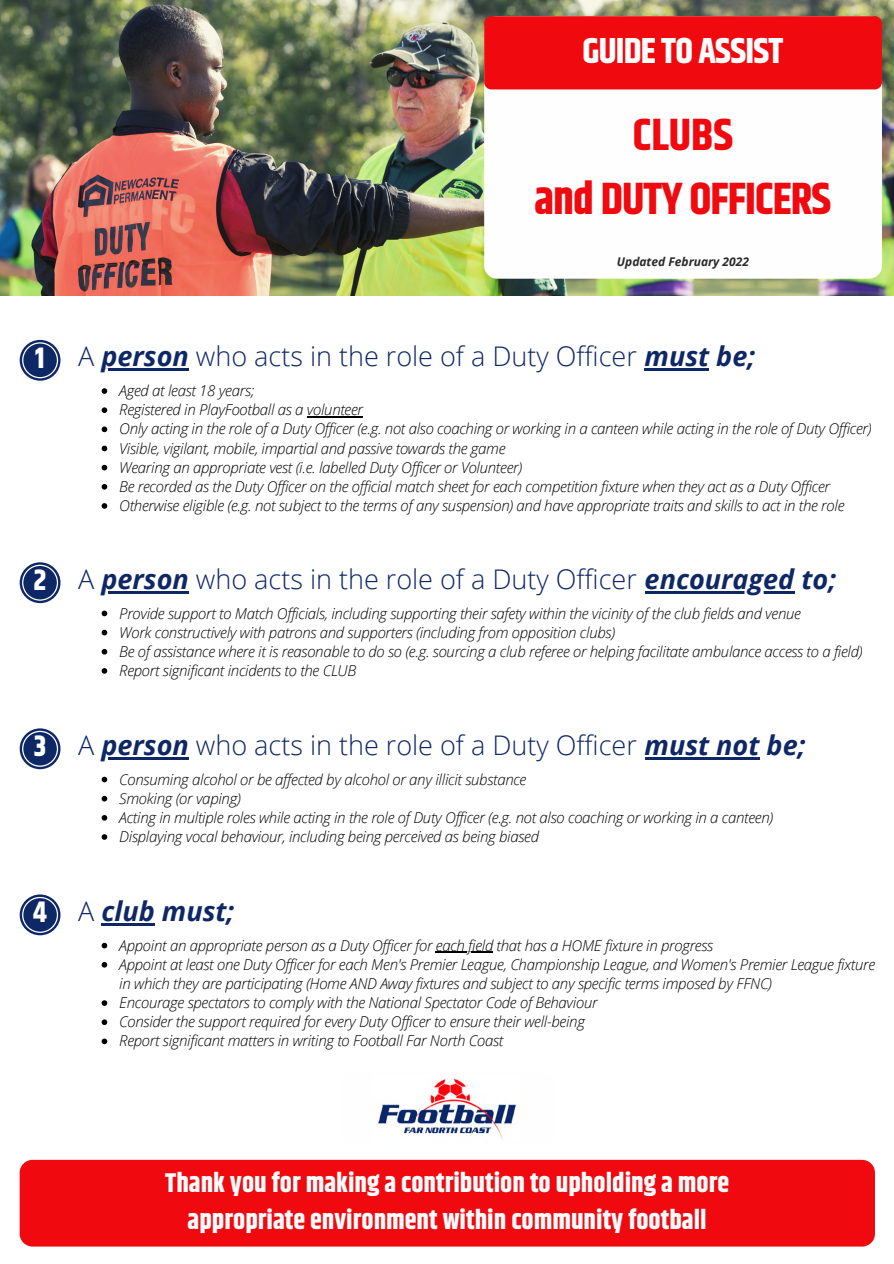
<style>
.page{position:relative;width:894px;height:1264px;background:#fff}
.page>*{position:absolute;margin:0;border:0;box-sizing:border-box;transform-origin:0 0}
.t1{font:700 45px "Khand";letter-spacing:-.02em;color:#f10910}
.t2{font:700 36px "Khand";letter-spacing:-.02em;color:#fff}
.t3{font:700 29.55px "Khand";color:#fff}
.t4{font:300 27px "Open Sans";color:#0e2765}
.t5{font:700 27px/37.2px "Khand";color:#fefefe;text-align:center}
.t6{font:italic 700 27px "Open Sans";color:#0e2765}
.t7{font:italic 300 15px/19.2px "Open Sans";letter-spacing:-.02em;color:#000}
.t8{font:italic 700 12px "Open Sans";color:#2a2a2a}
.s1{font-weight:700;font-style:italic}
.s2{font-weight:300;font-style:normal}
</style>
<div class="page">
<img style="left:0;top:0;width:893px;height:295px">
<div style="left:484px;top:16px;width:397px;height:263px;background:#fefefe;border-radius:13px"></div>
<img style="left:377px;top:1079px;width:139px;height:61px">
<div style="left:484px;top:16px;width:397px;height:73px;background:#f10910;border-radius:7px"></div>
<svg style="left:20px;top:340px;width:40px;height:41px"></svg>
<svg style="left:22px;top:342px;width:36px;height:36px"></svg>
<svg style="left:20px;top:562px;width:40px;height:41px"></svg>
<svg style="left:22px;top:564px;width:36px;height:36px"></svg>
<svg style="left:20px;top:728px;width:40px;height:41px"></svg>
<svg style="left:22px;top:730px;width:36px;height:36px"></svg>
<svg style="left:20px;top:894px;width:40px;height:41px"></svg>
<svg style="left:22px;top:896px;width:36px;height:36px"></svg>
<svg style="left:102px;top:388px;width:5px;height:6px"></svg>
<svg style="left:102px;top:407px;width:5px;height:6px"></svg>
<hr style="left:307px;top:416px;width:56px;height:1px;background:#000">
<svg style="left:102px;top:426px;width:5px;height:6px"></svg>
<svg style="left:102px;top:445px;width:5px;height:6px"></svg>
<svg style="left:102px;top:465px;width:5px;height:5px"></svg>
<svg style="left:102px;top:484px;width:5px;height:5px"></svg>
<svg style="left:102px;top:503px;width:5px;height:6px"></svg>
<hr style="left:101px;top:369px;width:88px;height:2px;background:#0e2765">
<hr style="left:644px;top:369px;width:65px;height:2px;background:#0e2765">
<svg style="left:102px;top:610px;width:5px;height:6px"></svg>
<svg style="left:102px;top:629px;width:5px;height:6px"></svg>
<svg style="left:102px;top:649px;width:5px;height:5px"></svg>
<svg style="left:102px;top:668px;width:5px;height:5px"></svg>
<hr style="left:101px;top:591px;width:88px;height:2px;background:#0e2765">
<hr style="left:644px;top:591px;width:150px;height:2px;background:#0e2765">
<svg style="left:102px;top:776px;width:5px;height:6px"></svg>
<svg style="left:102px;top:795px;width:5px;height:6px"></svg>
<svg style="left:102px;top:815px;width:5px;height:5px"></svg>
<svg style="left:102px;top:834px;width:5px;height:5px"></svg>
<hr style="left:101px;top:757px;width:88px;height:2px;background:#0e2765">
<hr style="left:644px;top:757px;width:115px;height:2px;background:#0e2765">
<svg style="left:102px;top:942px;width:5px;height:6px"></svg>
<hr style="left:435px;top:951px;width:58px;height:1px;background:#000">
<svg style="left:102px;top:962px;width:5px;height:5px"></svg>
<svg style="left:102px;top:1000px;width:5px;height:5px"></svg>
<svg style="left:102px;top:1019px;width:5px;height:6px"></svg>
<svg style="left:102px;top:1038px;width:5px;height:6px"></svg>
<hr style="left:101px;top:923px;width:54px;height:2px;background:#0e2765">
<div style="left:20px;top:1159px;width:854px;height:87px;background:#f10910;border-radius:13px"></div>
<p class="t2" style="left:582px;top:25px;width:202px">GUIDE TO ASSIST</p>
<p class="t1" style="left:632px;top:103px;width:102px">CLUBS</p>
<p class="t1" style="left:534px;top:167px;width:298px">and DUTY OFFICERS</p>
<p class="t8" style="left:616px;top:253px;width:134px">Updated February 2022</p>
<p class="t3" style="left:35px;top:336px;width:11px">1</p>
<p class="t4" style="left:78px;top:337px;width:678px">A <span class="s1">person</span> who acts in the role of a Duty Officer <span class="s1">must be;</span></p>
<p class="t7" style="left:119px;top:380px;width:136px">Aged at least 18 years;</p>
<p class="t7" style="left:119px;top:400px;width:245px">Registered in PlayFootball as a volunteer</p>
<p class="t7" style="left:119px;top:419px;width:753px">Only acting in the role of a Duty Of icer (e.g. not also coaching or working in a canteen while acting in the role of Duty Of icer)</p>
<p class="t7" style="left:119px;top:438px;width:387px">Visible, vigilant, mobile, impartial and passive towards the game</p>
<p class="t7" style="left:119px;top:457px;width:404px">Wearing an appropriate vest (i.e. labelled Duty Of icer or Volunteer)</p>
<p class="t7" style="left:119px;top:476px;width:712px">Be recorded as the Duty Of icer on the of icial match sheet for each competition fixture when they act as a Duty Of icer</p>
<p class="t7" style="left:119px;top:495px;width:726px">Otherwise eligible (e.g. not subject to the terms of any suspension) and have appropriate traits and skills to act in the role</p>
<p class="t3" style="left:33px;top:559px;width:15px">2</p>
<p class="t4" style="left:78px;top:560px;width:759px">A <span class="s1">person</span> who acts in the role of a Duty Officer <span class="s1">encouraged to;</span></p>
<p class="t7" style="left:119px;top:603px;width:683px">Provide support to Match Of icials, including supporting their safety within the vicinity of the club fields and venue</p>
<p class="t7" style="left:119px;top:622px;width:497px">Work constructively with patrons and supporters (including from opposition clubs)</p>
<p class="t7" style="left:119px;top:641px;width:744px">Be of assistance where it is reasonable to do so (e.g. sourcing a club referee or helping facilitate ambulance access to a field)</p>
<p class="t7" style="left:119px;top:660px;width:238px">Report significant incidents to the CLUB</p>
<p class="t3" style="left:34px;top:725px;width:14px">3</p>
<p class="t4" style="left:78px;top:726px;width:728px">A <span class="s1">person</span> who acts in the role of a Duty Officer <span class="s1">must not be;</span></p>
<p class="t7" style="left:119px;top:769px;width:408px">Consuming alcohol or be af ected by alcohol or any illicit substance</p>
<p class="t7" style="left:119px;top:788px;width:123px">Smoking (or vaping)</p>
<p class="t7" style="left:119px;top:807px;width:655px">Acting in multiple roles while acting in the role of Duty Of icer (e.g. not also coaching or working in a canteen)</p>
<p class="t7" style="left:119px;top:826px;width:421px">Displaying vocal behaviour, including being perceived as being biased</p>
<p class="t3" style="left:33px;top:891px;width:15px">4</p>
<p class="t6" style="left:78px;top:892px;width:157px"><span class="s2">A</span> club must;</p>
<p class="t7" style="left:119px;top:935px;width:595px">Appoint an appropriate person as a Duty Of icer for each field that has a HOME fixture in progress</p>
<p class="t7" style="left:119px;top:954px;width:757px">Appoint at least one Duty Of icer for each Men's Premier League, Championship League, and Women's Premier League fixture in which they are participating (Home AND Away fixtures and subject to any specific terms imposed by FFNC)</p>
<p class="t7" style="left:119px;top:992px;width:479px">Encourage spectators to comply with the National Spectator Code of Behaviour</p>
<p class="t7" style="left:119px;top:1011px;width:467px">Consider the support required for every Duty Of icer to ensure their well-being</p>
<p class="t7" style="left:119px;top:1031px;width:385px">Report significant matters in writing to Football Far North Coast</p>
<p class="t5" style="left:165px;top:1165px;width:565px">Thank you for making a contribution to upholding a more appropriate environment within community football</p>
</div>
